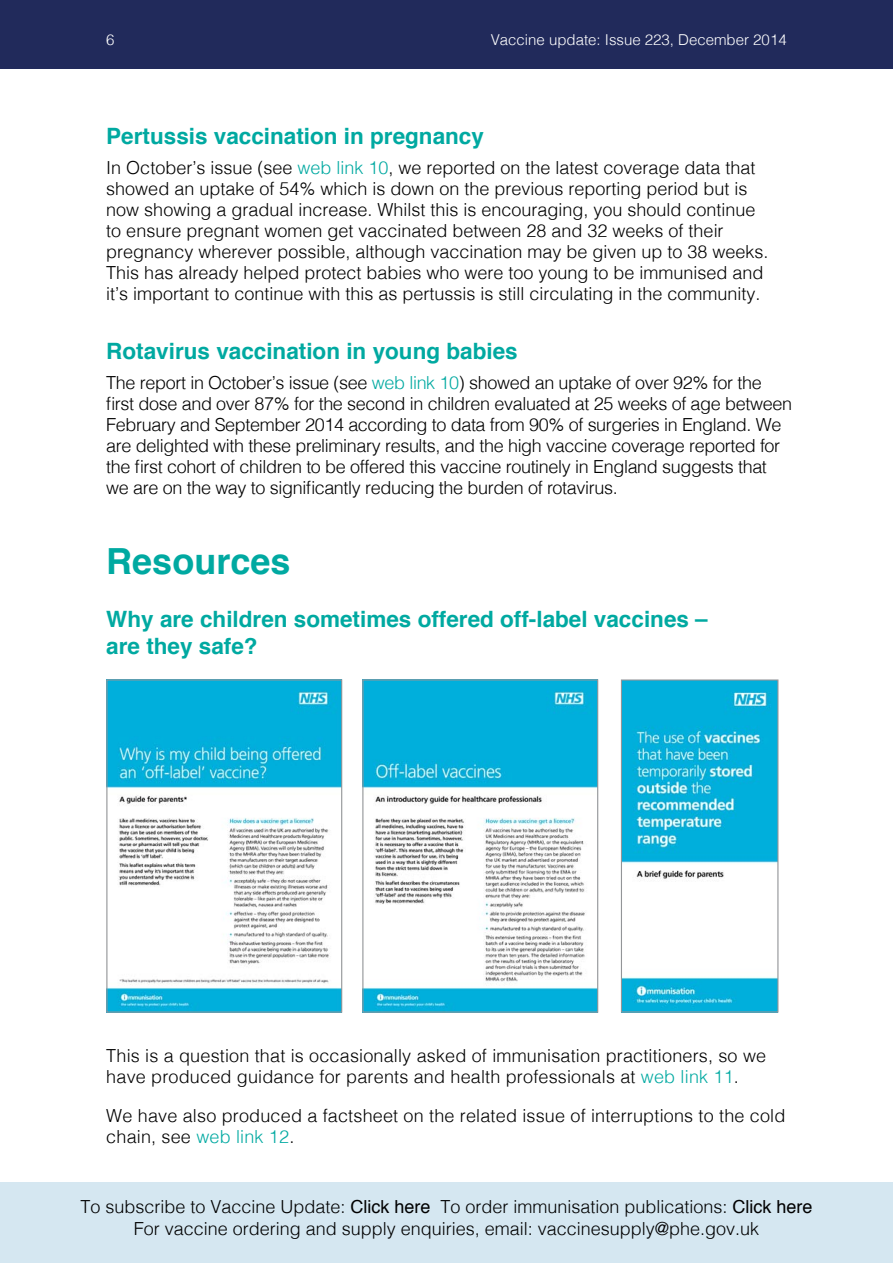
<style>
.page{position:relative;width:893px;height:1263px;background:#fff}
.page>*{position:absolute;margin:0;border:0;box-sizing:border-box;transform-origin:0 0}
.t1{font:700 36px "Helvetica";color:#00a9a1}
.t2{font:700 22.5px/27px "Helvetica";color:#00a9a1}
.Body_1{font:300 18px/21px "Helvetica";color:#000}
.Body_1-2{font:300 18px/21px "Helvetica";letter-spacing:-.02em;color:#000}
.t3{font:300 15px "Helvetica";color:#fff}
.s1{color:#00a9a1}
.s2{font-weight:400}
</style>
<div class="page">
<div style="left:0;top:0;width:893px;height:68px;background:#212a5b"></div>
<div style="left:0;top:1182px;width:893px;height:81px;background:#d5e7f1"></div>
<img style="left:623px;top:681px;width:153px;height:329px">
<div style="left:621px;top:679px;width:157px;height:333px;border:1px solid #939598"></div>
<img style="left:108px;top:681px;width:232px;height:330px">
<div style="left:106px;top:679px;width:236px;height:334px;border:1px solid #939598"></div>
<img style="left:364px;top:681px;width:232px;height:330px">
<div style="left:362px;top:679px;width:236px;height:334px;border:1px solid #939598"></div>
<p class="t3" style="left:106px;top:27px;width:10px">6</p>
<p class="t3" style="left:491px;top:27px;width:297px">Vaccine update: Issue 223, December 2014</p>
<p class="t2" style="left:106px;top:123px;width:379px">Pertussis vaccination in pregnancy</p>
<p class="Body_1" style="left:106px;top:156px;width:664px">In October’s issue (see <span class="s1">web link 10</span>, we reported on the latest coverage data that showed an uptake of 54% which is down on the previous reporting period but is now showing a gradual increase. Whilst this is encouraging, you should continue to ensure pregnant women get vaccinated between 28 and 32 weeks of their pregnancy wherever possible, although vaccination may be given up to 38 weeks.<br>This has already helped protect babies who were too young to be immunised and it’s important to continue with this as pertussis is still circulating in the community.</p>
<p class="t2" style="left:106px;top:338px;width:413px">Rotavirus vaccination in young babies</p>
<p class="Body_1-2" style="left:106px;top:371px;width:687px">The report in October’s issue (see <span class="s1">web link 10</span>) showed an uptake of over 92% for the first dose and over 87% for the second in children evaluated at 25 weeks of age between February and September 2014 according to data from 90% of surgeries in England. We are delighted with these preliminary results, and the high vaccine coverage reported for the first cohort of children to be offered this vaccine routinely in England suggests that we are on the way to significantly reducing the burden of rotavirus.</p>
<p class="t1" style="left:106px;top:532px;width:186px">Resources</p>
<p class="t2" style="left:106px;top:606px;width:603px">Why are children sometimes offered off-label vaccines – are they safe?</p>
<p class="Body_1" style="left:106px;top:1044px;width:661px">This is a question that is occasionally asked of immunisation practitioners, so we have produced guidance for parents and health professionals at <span class="s1">web link 11</span>.</p>
<p class="Body_1" style="left:106px;top:1104px;width:681px">We have also produced a factsheet on the related issue of interruptions to the cold chain, see <span class="s1">web link 12</span>.</p>
<p class="Body_1" style="left:80px;top:1194px;width:734px;line-height:22.5px;text-align:center">To subscribe to Vaccine Update: <span class="s2">Click here</span> To order immunisation publications: <span class="s2">Click here<br></span>For vaccine ordering and supply enquiries, email: vaccinesupply@phe.gov.uk</p>
</div>
